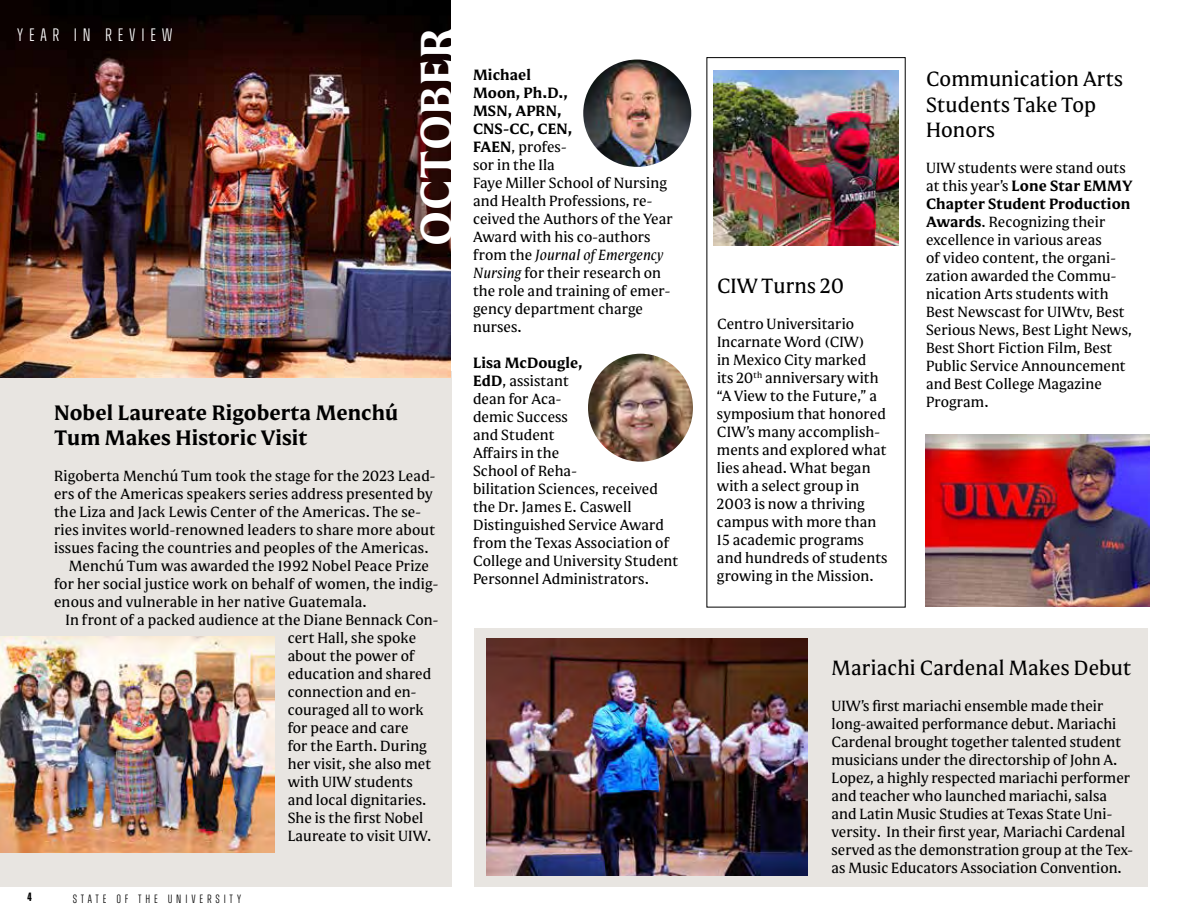
<style>
.page{position:relative;width:1188px;height:918px;background:#fff}
.page>*{position:absolute;margin:0;border:0;box-sizing:border-box;transform-origin:0 0}
.t1{font:700 45px "Mestiza";letter-spacing:.01em;color:#fff}
.t2{font:21px/25.2px "Mestiza";letter-spacing:.005em;color:#000}
.t3{font:700 21px/25.2px "Mestiza";letter-spacing:.005em;color:#000}
.t4{font:300 18px "Zuume";letter-spacing:.32em;color:#fff}
.t5{font:15px/18px "Mestiza";letter-spacing:.005em;color:#000}
.t6{font:300 12px "Zuume";letter-spacing:.32em;color:#000}
.t7{font:700 12px "Zuume";color:#000}
.s1{font-weight:700}
.s2{font-style:italic}
</style>
<div class="page">
<div style="left:0;top:372px;width:451px;height:515px;background:#e8e5e1"></div>
<div style="left:474px;top:628px;width:674px;height:259px;background:#e8e5e1"></div>
<img style="left:0;top:0;width:451px;height:378px">
<img style="left:0;top:636px;width:274px;height:217px">
<img style="left:583px;top:60px;width:108px;height:107px;border-radius:54px">
<img style="left:925px;top:435px;width:224px;height:172px">
<img style="left:713px;top:70px;width:186px;height:176px">
<img style="left:486px;top:638px;width:322px;height:238px">
<img style="left:588px;top:354px;width:105px;height:108px">
<p class="t4" style="left:17px;top:26px;width:157px">YEAR IN REVIEW</p>
<h1 class="t1" style="left:407px;top:246px;width:219px;rotate:-90deg">OCTOBER</h1>
<h2 class="t3" style="left:54px;top:400px;width:346px">Nobel Laureate Rigoberta Menchú<br>Tum Makes Historic Visit</h2>
<p class="t5" style="left:54px;top:467px;width:383px">Rigoberta Menchú Tum took the stage for the 2023 Lead-</p>
<p class="t5" style="left:54px;top:485px;width:380px">ers of the Americas speakers series address presented by</p>
<p class="t5" style="left:54px;top:503px;width:369px">the Liza and Jack Lewis Center of the Americas. The se-</p>
<p class="t5" style="left:54px;top:521px;width:383px">ries invites world-renowned leaders to share more about</p>
<p class="t5" style="left:54px;top:539px;width:376px">issues facing the countries and peoples of the Americas.</p>
<p class="t5" style="left:69px;top:557px;width:362px">Menchú Tum was awarded the 1992 Nobel Peace Prize</p>
<p class="t5" style="left:54px;top:575px;width:386px">for her social justice work on behalf of women, the indig-</p>
<p class="t5" style="left:54px;top:593px;width:314px">enous and vulnerable in her native Guatemala.</p>
<p class="t5" style="left:66px;top:611px;width:374px">In front of a packed audience at the Diane Bennack Con-</p>
<p class="t5" style="left:288px;top:629px;width:130px">cert Hall, she spoke</p>
<p class="t5" style="left:288px;top:647px;width:129px">about the power of</p>
<p class="t5" style="left:288px;top:665px;width:145px">education and shared</p>
<p class="t5" style="left:288px;top:683px;width:130px">connection and en-</p>
<p class="t5" style="left:288px;top:701px;width:138px">couraged all to work</p>
<p class="t5" style="left:288px;top:719px;width:122px">for peace and care</p>
<p class="t5" style="left:288px;top:737px;width:141px">for the Earth. During</p>
<p class="t5" style="left:288px;top:755px;width:145px">her visit, she also met</p>
<p class="t5" style="left:288px;top:773px;width:127px">with UIW students</p>
<p class="t5" style="left:288px;top:791px;width:140px">and local dignitaries.</p>
<p class="t5" style="left:288px;top:809px;width:137px">She is the first Nobel</p>
<p class="t5" style="left:288px;top:827px;width:145px">Laureate to visit UIW.</p>
<p class="t5" style="left:473px;top:66px;width:201px"><span class="s1">Michael<br>Moon, Ph.D.,<br>MSN, APRN,<br>CNS-CC, CEN,<br>FAEN</span>, profes-<br>sor in the Ila<br>Faye Miller School of Nursing and Health Professions, re&shy;ceived the Authors of the Year<br>Award with his co-authors from the <span class="s2">Journal of Emergency<br>Nursing</span> for their research on the role and training of emer&shy;gency department charge nurses.</p>
<p class="t5" style="left:473px;top:354px;width:207px"><span class="s1">Lisa McDougle,<br>EdD</span>, assistant<br>dean for Aca-<br>demic Success<br>and Student<br>Affairs in the<br>School of Reha-<br>bilitation Sciences, received the Dr. James E. Caswell<br>Distinguished Service Award from the Texas Association of<br>College and University Student<br>Personnel Administrators.</p>
<p class="t7" style="left:28px;top:891px;width:6px">4</p>
<p class="t6" style="left:73px;top:892px;width:170px">STATE OF THE UNIVERSITY</p>
<h2 class="t2" style="left:717px;top:273px;width:129px">CIW Turns 20</h2>
<p class="t5" style="left:717px;top:314px;width:172px">Centro Universitario<br>Incarnate Word (CIW)<br>in Mexico City marked<br>its 20<sup>th</sup> anniversary with “A View to the Future,” a symposium that honored<br>CIW’s many accomplish&shy;ments and explored what lies ahead. What began with a select group in<br>2003 is now a thriving campus with more than<br>15 academic programs and hundreds of students growing in the Mission.</p>
<h2 class="t2" style="left:926px;top:66px;width:199px">Communication Arts<br>Students Take Top<br>Honors</h2>
<p class="t5" style="left:926px;top:159px;width:208px">UIW students were stand outs at this year’s <span class="s1">Lone Star EMMY<br>Chapter Student Production<br>Awards</span>. Recognizing their excellence in various areas<br>of video content, the organi&shy;zation awarded the Commu&shy;nication Arts students with<br>Best Newscast for UIWtv, Best<br>Serious News, Best Light News,<br>Best Short Fiction Film, Best<br>Public Service Announcement and Best College Magazine<br>Program.</p>
<h2 class="t2" style="left:832px;top:655px;width:301px">Mariachi Cardenal Makes Debut</h2>
<p class="t5" style="left:832px;top:697px;width:303px">UIW’s first mariachi ensemble made their long-awaited performance debut. Mariachi Cardenal brought together talented student musicians under the directorship of John A.<br>Lopez, a highly respected mariachi performer and teacher who launched mariachi, salsa and Latin Music Studies at Texas State Uni&shy;versity. In their first year, Mariachi Cardenal served as the demonstration group at the Tex&shy;as Music Educators Association Convention.</p>
</div>
